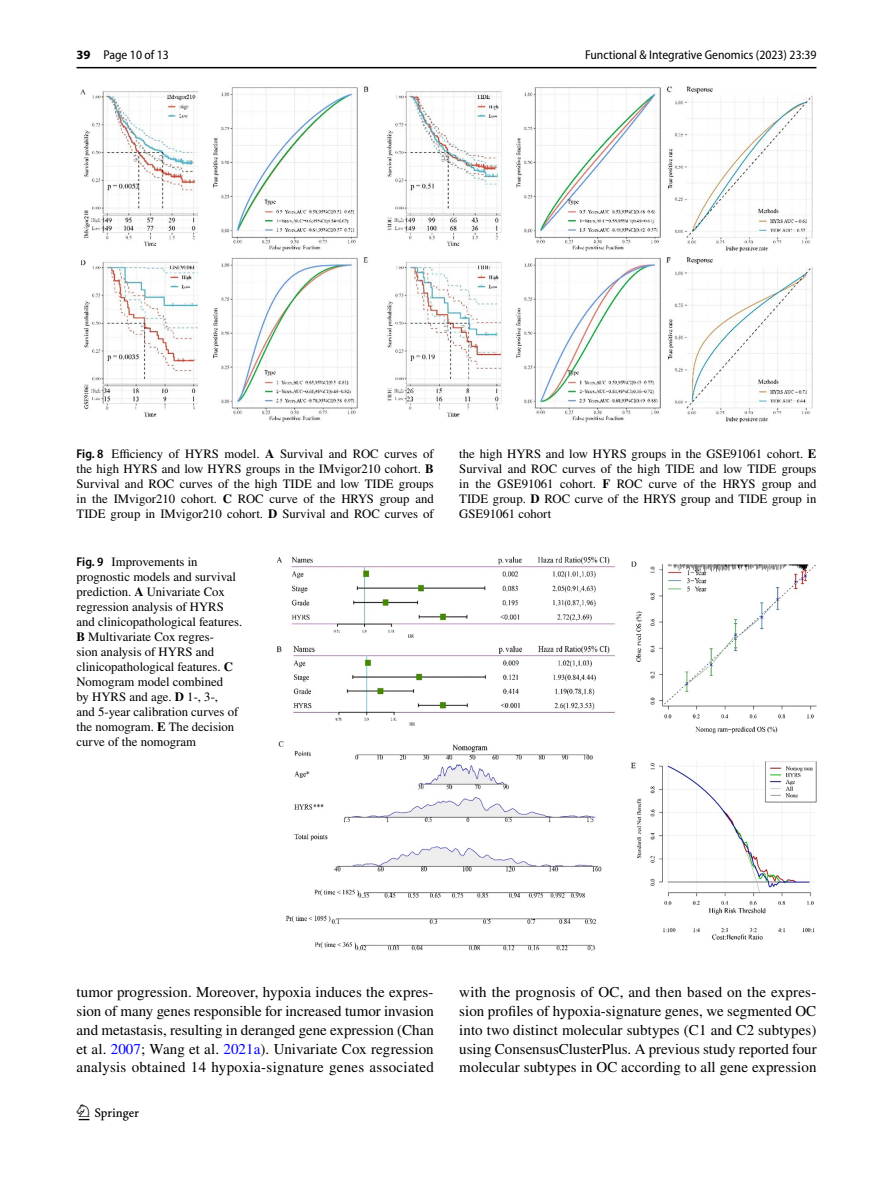
<style>
.page{position:relative;width:893px;height:1187px;background:#fff}
.page>*{position:absolute;margin:0;border:0;box-sizing:border-box;transform-origin:0 0}
.t1{font:22.5px "Springnew Regular 2";color:#000}
.t2{font:15px/18.8px "STIX";letter-spacing:.005em;color:#000;text-align:justify}
.t3{font:12.75px/15px "STIX";color:#000;text-align:justify}
.t4{font:semi-condensed 12.75px "Myriad Pro";color:#000}
.s1{font-weight:700;font-stretch:normal}
.s2{font-family:"Myriad Pro";font-weight:600;font-stretch:semi-condensed}
.s3{font-weight:700}
.s4{color:#00f}
</style>
<div class="page">
<hr style="left:77px;top:67px;width:739px;height:1px;background:#000">
<img style="left:81px;top:87px;width:731px;height:336px">
<img style="left:276px;top:556px;width:540px;height:394px">
<p class="t4" style="left:77px;top:48px;width:94px"><span class="s1">39</span> Page 10 of 13</p>
<p class="t4" style="left:585px;top:48px;width:233px">Functional &amp; Integrative Genomics (2023) 23:39</p>
<p class="t3" style="left:77px;top:447px;width:359px"><span class="s2">Fig. 8</span> Efficiency of HYRS model. <span class="s3">A</span> Survival and ROC curves of the high HYRS and low HYRS groups in the IMvigor210 cohort. <span class="s3">B </span>Survival and ROC curves of the high TIDE and low TIDE groups in the IMvigor210 cohort. <span class="s3">C</span> ROC curve of the HRYS group and TIDE group in IMvigor210 cohort. <span class="s3">D</span> Survival and ROC curves of</p>
<p class="t3" style="left:459px;top:447px;width:359px">the high HYRS and low HYRS groups in the GSE91061 cohort. <span class="s3">E </span>Survival and ROC curves of the high TIDE and low TIDE groups in the GSE91061 cohort. <span class="s3">F</span> ROC curve of the HRYS group and TIDE group. <span class="s3">D</span> ROC curve of the HRYS group and TIDE group in GSE91061 cohort</p>
<p class="t3" style="left:77px;top:554px;width:167px;text-align:left"><span class="s2">Fig. 9</span> Improvements in prognostic models and survival prediction. <span class="s3">A</span> Univariate Cox regression analysis of HYRS and clinicopathological features.<br><span class="s3">B</span> Multivariate Cox regres-<br>sion analysis of HYRS and clinicopathological features. <span class="s3">C<br></span>Nomogram model combined<br>by HYRS and age. <span class="s3">D</span> 1-, 3-,<br>and 5-year calibration curves of the nomogram. <span class="s3">E</span> The decision curve of the nomogram</p>
<p class="t2" style="left:77px;top:983px;width:359px">tumor progression. Moreover, hypoxia induces the expres&shy;sion of many genes responsible for increased tumor invasion and metastasis, resulting in deranged gene expression (Chan et al. <span class="s4">2007</span>; Wang et al. <span class="s4">2021a</span>). Univariate Cox regression analysis obtained 14 hypoxia-signature genes associated</p>
<p class="t2" style="left:459px;top:983px;width:359px">with the prognosis of OC, and then based on the expres&shy;sion profiles of hypoxia-signature genes, we segmented OC into two distinct molecular subtypes (C1 and C2 subtypes) using ConsensusClusterPlus. A previous study reported four molecular subtypes in OC according to all gene expression</p>
<h1 class="t1" style="left:79px;top:1104px;width:62px">1 3</h1>
</div>
